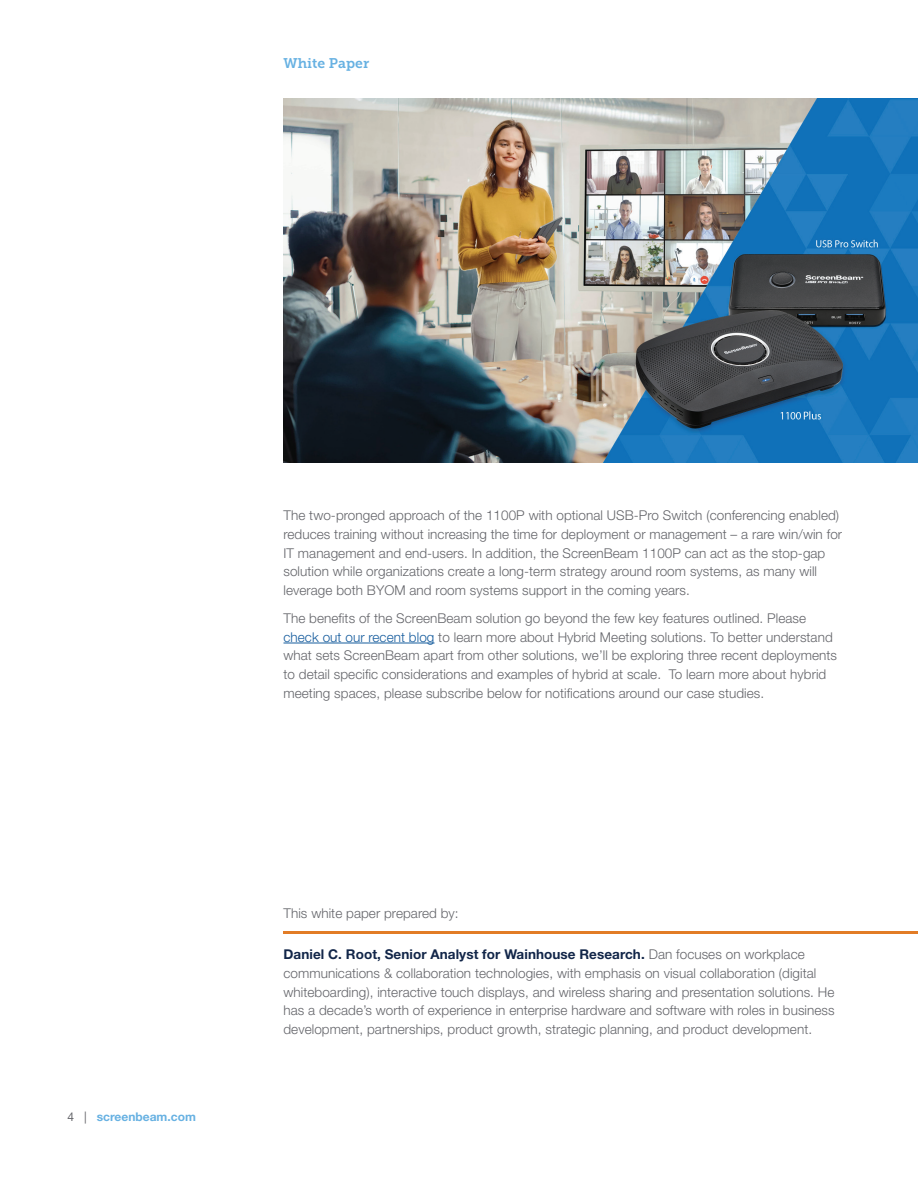
<style>
.page{position:relative;width:918px;height:1188px;background:#fff}
.page>*{position:absolute;margin:0;border:0;box-sizing:border-box;transform-origin:0 0}
.t1{font:13.95px "Museo Slab 700";letter-spacing:.005em;color:#67b1e2}
.t2{font:300 13.5px/18.8px "Helvetica Neue LT Std";letter-spacing:.005em;color:#64656a}
.t3{font:700 12px "Helvetica Neue LT Std";color:#67b1e2}
.s1{font-weight:400;color:#64656a}
.s2{color:#175d9e}
.s3{font-weight:700;color:#122649}
</style>
<div class="page">
<hr style="left:284px;top:643px;width:151px;height:1px;background:#175d9e">
<img style="left:284px;top:98px;width:634px;height:364px">
<hr style="left:284px;top:931px;width:634px;height:3px;background:#e27c26">
<p class="t1" style="left:284px;top:55px;width:87px">White Paper</p>
<p class="t3" style="left:68px;top:1109px;width:130px"><span class="s1">4 |</span> screenbeam.com</p>
<p class="t2" style="left:284px;top:506px;width:560px">The two-pronged approach of the 1100P with optional USB-Pro Switch (conferencing enabled) reduces training without increasing the time for deployment or management – a rare win/win for IT management and end-users. In addition, the ScreenBeam 1100P can act as the stop-gap solution while organizations create a long-term strategy around room systems, as many will leverage both BYOM and room systems support in the coming years.</p>
<p class="t2" style="left:284px;top:608px;width:555px">The benefits of the ScreenBeam solution go beyond the few key features outlined. Please <span class="s2">check out our recent blog</span> to learn more about Hybrid Meeting solutions. To better understand what sets ScreenBeam apart from other solutions, we’ll be exploring three recent deployments to detail specific considerations and examples of hybrid at scale. To learn more about hybrid meeting spaces, please subscribe below for notifications around our case studies.</p>
<p class="t2" style="left:284px;top:903px;width:177px">This white paper prepared by:</p>
<p class="t2" style="left:284px;top:945px;width:553px"><span class="s3">Daniel C. Root, Senior Analyst for Wainhouse Research.</span> Dan focuses on workplace communications &amp; collaboration technologies, with emphasis on visual collaboration (digital whiteboarding), interactive touch displays, and wireless sharing and presentation solutions. He has a decade’s worth of experience in enterprise hardware and software with roles in business development, partnerships, product growth, strategic planning, and product development.</p>
</div>
